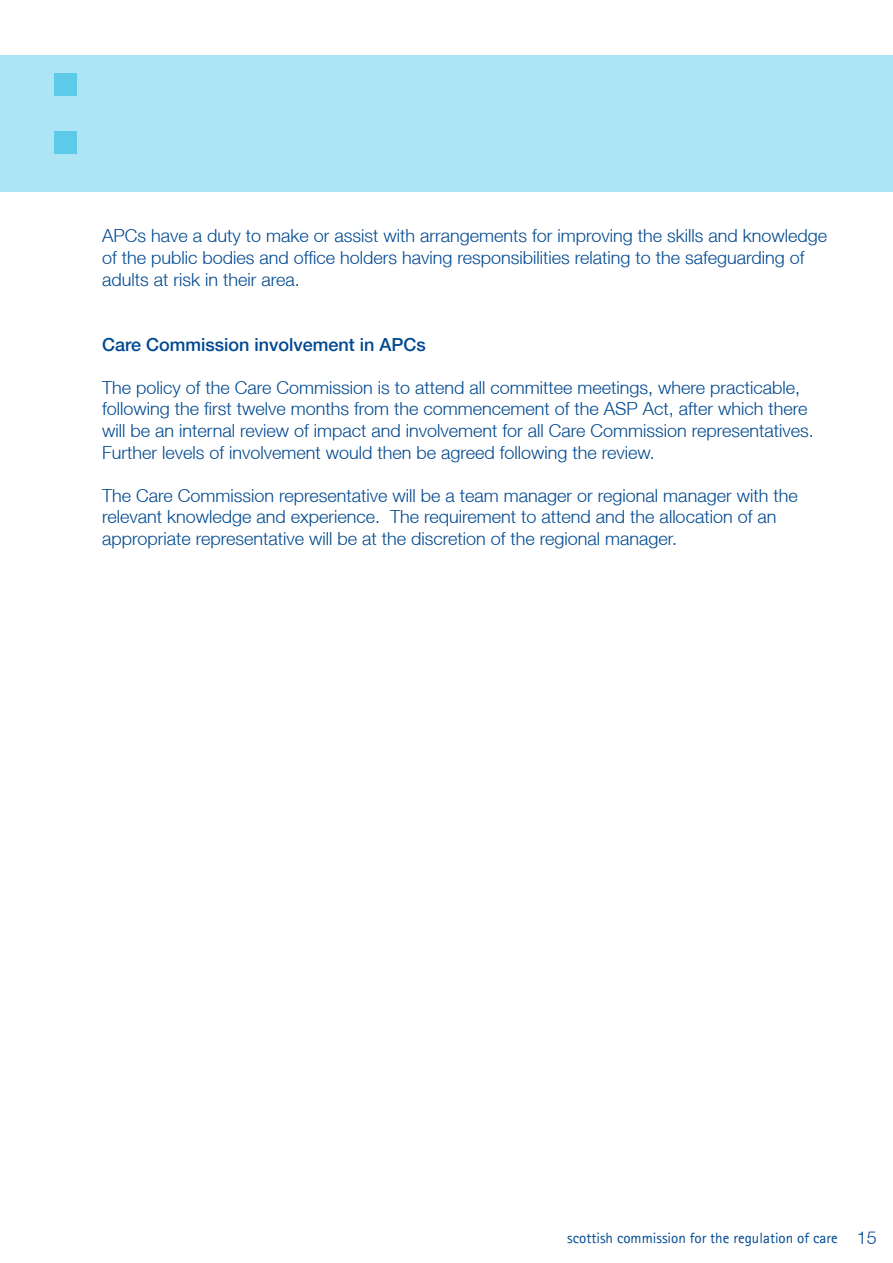
<style>
.page{position:relative;width:893px;height:1263px;background:#fff}
.page>*{position:absolute;margin:0;border:0;box-sizing:border-box;transform-origin:0 0}
.t1{font:300 18px/21.6px "Helvetica Neue LT";color:#004990}
.t2{font:500 18px "Helvetica Neue LT";color:#004990}
.t3{font:15px "Agfa Rotis Sans Serif";color:#004990}
</style>
<div class="page">
<hr style="left:0;top:55px;width:1px;height:136px;background:#ade5f4">
<div style="left:2px;top:55px;width:891px;height:136px;background:#ade5f4"></div>
<div style="left:55px;top:74px;width:22px;height:22px;background:#5ccae8"></div>
<div style="left:55px;top:131px;width:22px;height:22px;background:#5ccae8"></div>
<p class="t1" style="left:102px;top:225px;width:727px">APCs have a duty to make or assist with arrangements for improving the skills and knowledge of the public bodies and office holders having responsibilities relating to the safeguarding of adults at risk in their area.</p>
<p class="t2" style="left:102px;top:333px;width:325px">Care Commission involvement in APCs</p>
<p class="t1" style="left:102px;top:376px;width:713px">The policy of the Care Commission is to attend all committee meetings, where practicable, following the first twelve months from the commencement of the ASP Act, after which there will be an internal review of impact and involvement for all Care Commission representatives.<br>Further levels of involvement would then be agreed following the review.</p>
<p class="t1" style="left:102px;top:484px;width:697px">The Care Commission representative will be a team manager or regional manager with the relevant knowledge and experience. The requirement to attend and the allocation of an appropriate representative will be at the discretion of the regional manager.</p>
<p class="t3" style="left:567px;top:1228px;width:272px">scottish commission for the regulation of care</p>
<p class="t1" style="left:857px;top:1226px;width:22px">15</p>
</div>
